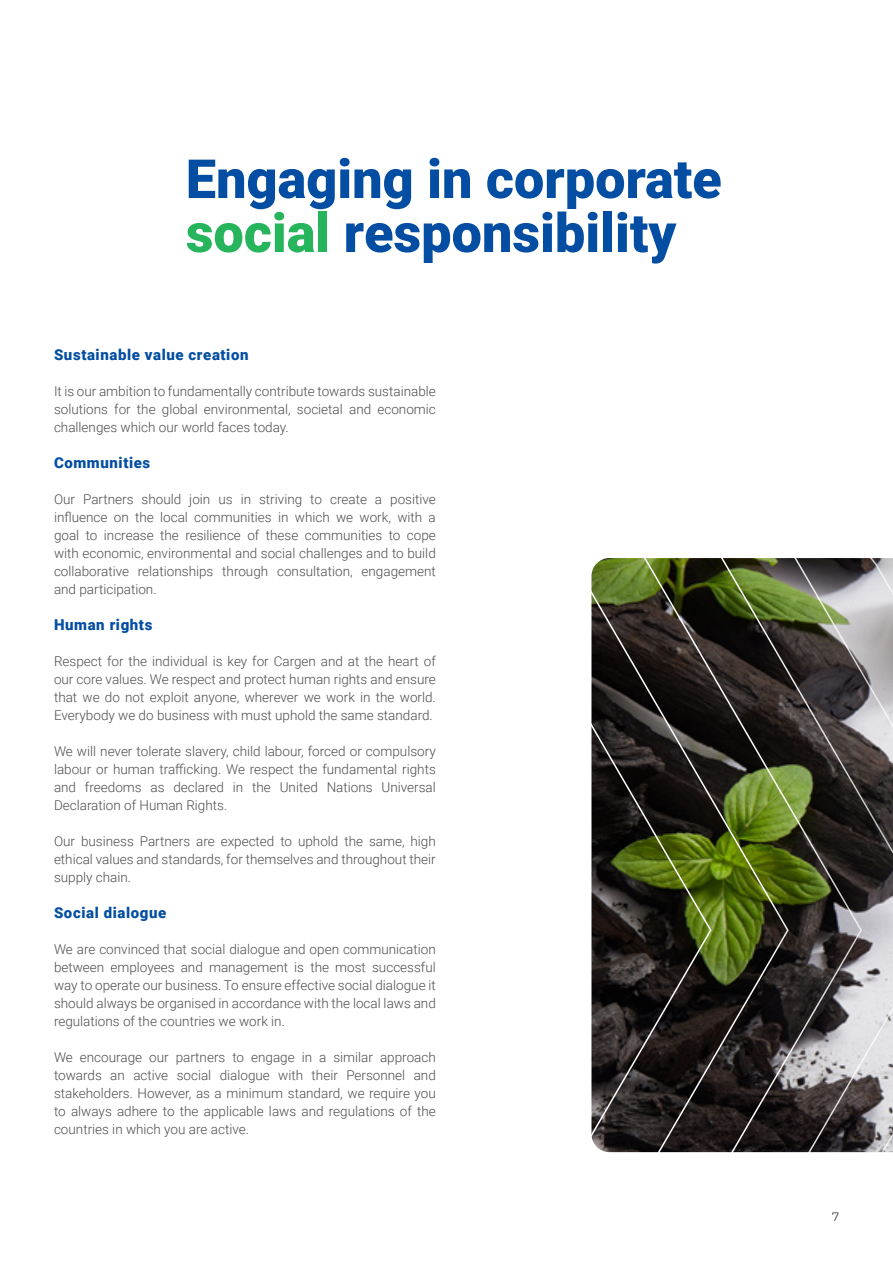
<style>
.page{position:relative;width:893px;height:1263px;background:#fff}
.page>*{position:absolute;margin:0;border:0;box-sizing:border-box;transform-origin:0 0}
.t1{font:900 54px/54px "Roboto";color:#034ea2}
.t2{font:900 15px "Roboto";letter-spacing:.04em;color:#034ea2}
.t3{font:300 13.5px/18px "Roboto";color:#4d4d4f;text-align:justify}
.t4{font:300 12px "Montserrat";color:#000}
.s1{color:#26b45c}
</style>
<div class="page">
<svg style="left:591px;top:558px;width:42px;height:595px;background:#3c3a33"></svg>
<svg style="left:633px;top:558px;width:151px;height:595px;background:#31341d"></svg>
<svg style="left:784px;top:558px;width:109px;height:595px;background:#66645f"></svg>
<h1 class="t1" style="left:186px;top:150px;width:537px">Engaging in corporate <span class="s1">social</span> responsibility</h1>
<p class="t2" style="left:54px;top:344px;width:196px">Sustainable value creation</p>
<p class="t3" style="left:54px;top:382px;width:383px">It is our ambition to fundamentally contribute towards sustainable solutions for the global environmental, societal and economic challenges which our world faces today.</p>
<p class="t2" style="left:54px;top:452px;width:98px">Communities</p>
<p class="t3" style="left:54px;top:490px;width:383px">Our Partners should join us in striving to create a positive influence on the local communities in which we work, with a goal to increase the resilience of these communities to cope with economic, environmental and social challenges and to build collaborative relationships through consultation, engagement and participation.</p>
<p class="t2" style="left:54px;top:614px;width:100px">Human rights</p>
<p class="t3" style="left:54px;top:652px;width:383px">Respect for the individual is key for Cargen and at the heart of our core values. We respect and protect human rights and ensure that we do not exploit anyone, wherever we work in the world.<br>Everybody we do business with must uphold the same standard.</p>
<p class="t3" style="left:54px;top:742px;width:383px">We will never tolerate slavery, child labour, forced or compulsory labour or human trafficking. We respect the fundamental rights and freedoms as declared in the United Nations Universal Declaration of Human Rights.</p>
<p class="t3" style="left:54px;top:832px;width:383px">Our business Partners are expected to uphold the same, high ethical values and standards, for themselves and throughout their supply chain.</p>
<p class="t2" style="left:54px;top:902px;width:114px">Social dialogue</p>
<p class="t3" style="left:54px;top:940px;width:383px">We are convinced that social dialogue and open communication between employees and management is the most successful way to operate our business. To ensure effective social dialogue it should always be organised in accordance with the local laws and regulations of the countries we work in.</p>
<p class="t3" style="left:54px;top:1048px;width:383px">We encourage our partners to engage in a similar approach towards an active social dialogue with their Personnel and stakeholders. However, as a minimum standard, we require you to always adhere to the applicable laws and regulations of the countries in which you are active.</p>
<p class="t4" style="left:832px;top:1208px;width:8px">7</p>
</div>
